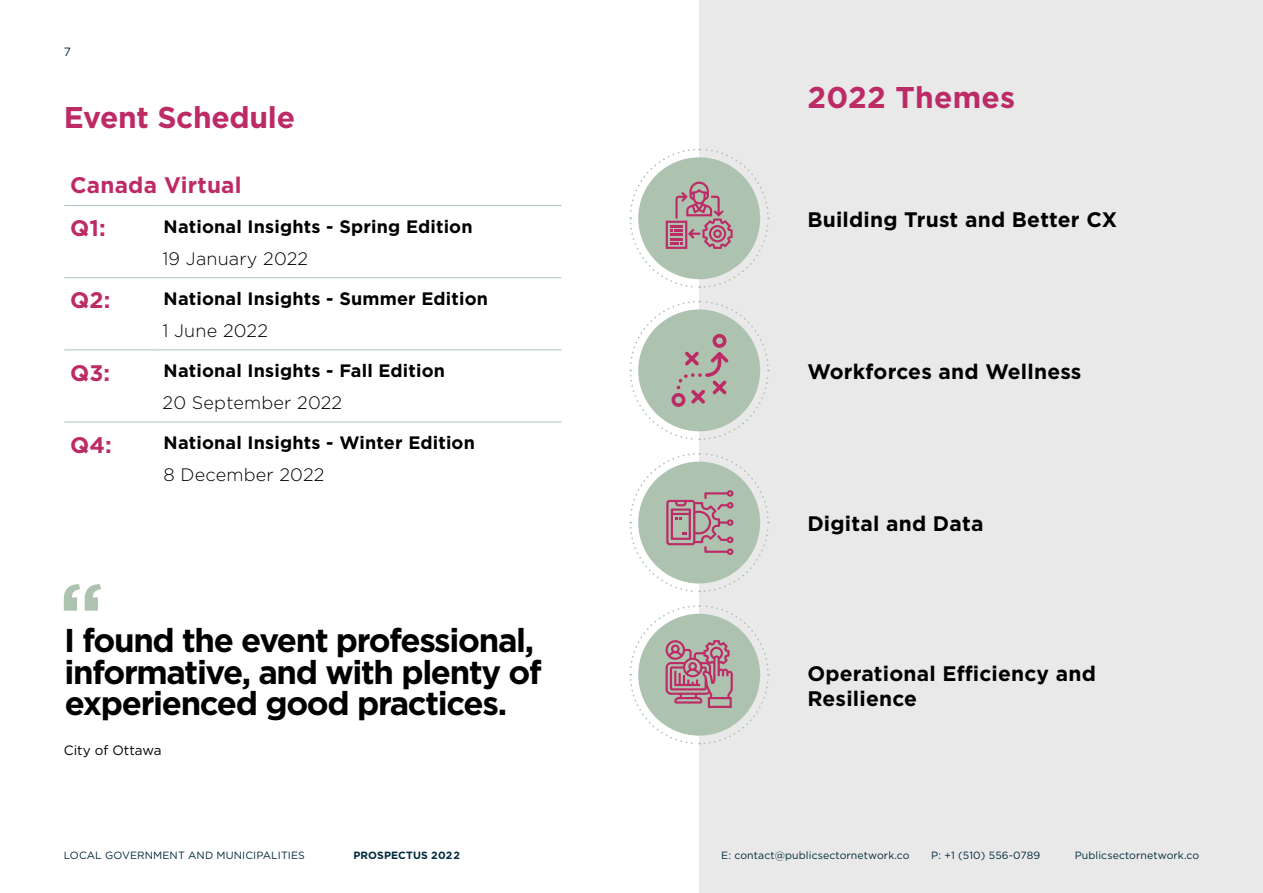
<style>
.page{position:relative;width:1263px;height:893px;background:#fff}
.page>*{position:absolute;margin:0;border:0;box-sizing:border-box;transform-origin:0 0}
.t1{font:700 33px/31.5px "Gotham";letter-spacing:-.04em;color:#000}
.t2{font:700 30px "Gotham";letter-spacing:-.01em;color:#bd2b67}
.t3{font:700 30px "Gotham";letter-spacing:.01em;color:#bd2b67}
.t4{font:700 22.5px/43.5px "Gotham";letter-spacing:.01em;color:#bd2b67}
.t5{font:700 21px/25.2px "Gotham";letter-spacing:.01em;color:#000}
.t6{font:700 18px "Gotham";letter-spacing:.01em;color:#000}
.t7{font:300 18px "Gotham";letter-spacing:.01em;color:#000}
.t8{font:13.5px "Gotham";color:#000}
.t9{font:12px "Gotham";color:#002a3d}
.t10{font:10.5px "Gotham";letter-spacing:.01em;color:#002a3d}
.t11{font:700 10.5px "Gotham";letter-spacing:.01em;color:#002a3d}
</style>
<div class="page">
<div style="left:699px;top:0;width:564px;height:893px;background:#e9e9ea"></div>
<hr style="left:64px;top:205px;width:93px;height:1px;background:#adc2af">
<hr style="left:157px;top:205px;width:404px;height:1px;background:#adc2af">
<hr style="left:64px;top:277px;width:93px;height:1px;background:#adc2af">
<hr style="left:157px;top:277px;width:404px;height:1px;background:#adc2af">
<hr style="left:64px;top:350px;width:93px;height:1px;background:#adc2af">
<hr style="left:157px;top:350px;width:404px;height:1px;background:#adc2af">
<hr style="left:64px;top:422px;width:93px;height:1px;background:#adc2af">
<hr style="left:157px;top:422px;width:404px;height:1px;background:#adc2af">
<svg style="left:629px;top:148px;width:141px;height:140px"></svg>
<svg style="left:629px;top:300px;width:141px;height:140px"></svg>
<svg style="left:629px;top:453px;width:141px;height:140px"></svg>
<svg style="left:629px;top:605px;width:141px;height:140px"></svg>
<svg style="left:64px;top:584px;width:37px;height:27px"></svg>
<p class="t9" style="left:64px;top:44px;width:9px">7</p>
<h2 class="t2" style="left:64px;top:97px;width:233px">Event Schedule</h2>
<p class="t4" style="left:70px;top:163px;width:173px">Canada Virtual<br>Q1:</p>
<p class="t6" style="left:164px;top:214px;width:310px">National Insights - Spring Edition</p>
<p class="t7" style="left:162px;top:247px;width:147px">19 January 2022</p>
<p class="t4" style="left:70px;top:279px;width:42px">Q2:</p>
<p class="t6" style="left:164px;top:287px;width:326px">National Insights - Summer Edition</p>
<p class="t7" style="left:162px;top:319px;width:107px">1 June 2022</p>
<p class="t4" style="left:70px;top:351px;width:42px">Q3:</p>
<p class="t6" style="left:164px;top:359px;width:283px">National Insights - Fall Edition</p>
<p class="t7" style="left:163px;top:392px;width:181px">20 September 2022</p>
<p class="t4" style="left:70px;top:423px;width:43px">Q4:</p>
<p class="t6" style="left:164px;top:431px;width:313px">National Insights - Winter Edition</p>
<p class="t7" style="left:164px;top:464px;width:162px">8 December 2022</p>
<h1 class="t1" style="left:64px;top:624px;width:479px">I found the event professional, informative, and with plenty of experienced good practices.</h1>
<p class="t8" style="left:64px;top:741px;width:99px">City of Ottawa</p>
<p class="t10" style="left:64px;top:848px;width:243px">LOCAL GOVERNMENT AND MUNICIPALITIES</p>
<p class="t11" style="left:353px;top:848px;width:108px">PROSPECTUS 2022</p>
<h2 class="t3" style="left:807px;top:78px;width:209px">2022 Themes</h2>
<p class="t5" style="left:807px;top:206px;width:311px">Building Trust and Better CX</p>
<p class="t5" style="left:807px;top:359px;width:276px">Workforces and Wellness</p>
<p class="t5" style="left:807px;top:511px;width:178px">Digital and Data</p>
<p class="t5" style="left:807px;top:661px;width:290px">Operational Efficiency and<br>Resilience</p>
<p class="t10" style="left:721px;top:848px;width:190px">E: contact@publicsectornetwork.co</p>
<p class="t10" style="left:931px;top:848px;width:110px">P: +1 (510) 556-0789</p>
<p class="t10" style="left:1075px;top:848px;width:126px">Publicsectornetwork.co</p>
</div>
